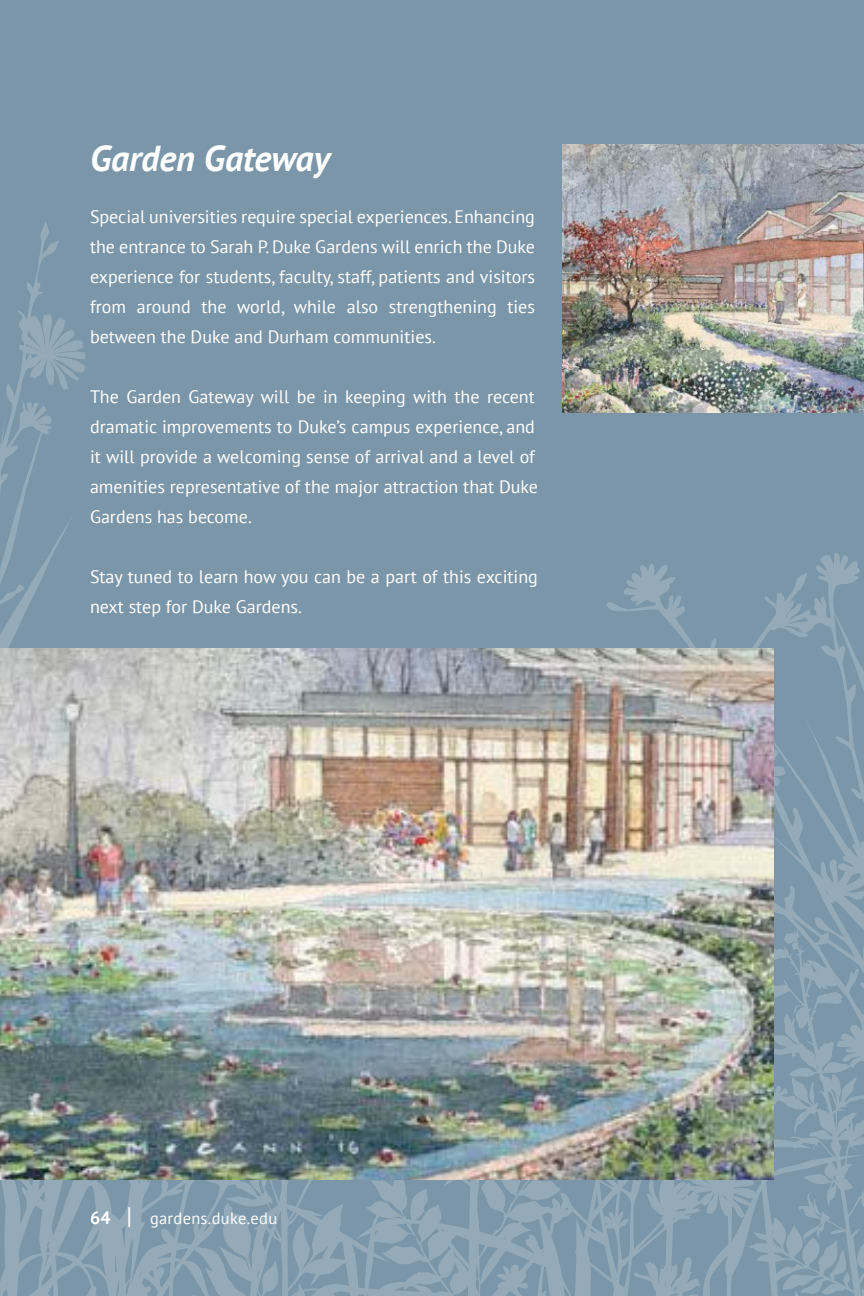
<style>
.page{position:relative;width:864px;height:1296px;background:#7b96a9}
.page>*{position:absolute;margin:0;border:0;box-sizing:border-box;transform-origin:0 0}
.t1{font:italic 700 36px "PT Sans";color:#fff}
.t2{font:18px/30px "PT Sans";color:#fff}
.t3{font:16.4px "PT Sans";letter-spacing:.02em;color:#fff}
.s1{font-weight:700;font-size:18px}
.s2{font-size:24px}
</style>
<div class="page">
<svg style="left:606px;top:564px;width:53px;height:47px"></svg>
<svg style="left:659px;top:565px;width:58px;height:83px"></svg>
<svg style="left:702px;top:1180px;width:41px;height:116px"></svg>
<svg style="left:743px;top:553px;width:121px;height:743px"></svg>
<svg style="left:0;top:1180px;width:702px;height:116px"></svg>
<svg style="left:0;top:222px;width:86px;height:426px"></svg>
<img style="left:0;top:648px;width:774px;height:532px">
<img style="left:562px;top:144px;width:302px;height:269px">
<h1 class="t1" style="left:90px;top:134px;width:241px">Garden Gateway</h1>
<p class="t2" style="left:90px;top:201px;width:447px;text-align:justify">Special universities require special experiences. Enhancing the entrance to Sarah P. Duke Gardens will enrich the Duke experience for students, faculty, staff, patients and visitors from around the world, while also strengthening ties between the Duke and Durham communities.</p>
<p class="t2" style="left:90px;top:381px;width:450px">The Garden Gateway will be in keeping with the recent dramatic improvements to Duke’s campus experience, and it will provide a welcoming sense of arrival and a level of amenities representative of the major attraction that Duke Gardens has become.</p>
<p class="t2" style="left:90px;top:561px;width:449px">Stay tuned to learn how you can be a part of this exciting next step for Duke Gardens.</p>
<p class="t3" style="left:90px;top:1208px;width:189px"><span class="s1">64</span> <span class="s2">|</span> gardens.duke.edu</p>
<p class="t3" style="left:96px;top:1208px;width:189px"><span class="s1">64</span> <span class="s2">|</span> gardens.duke.edu</p>
</div>
